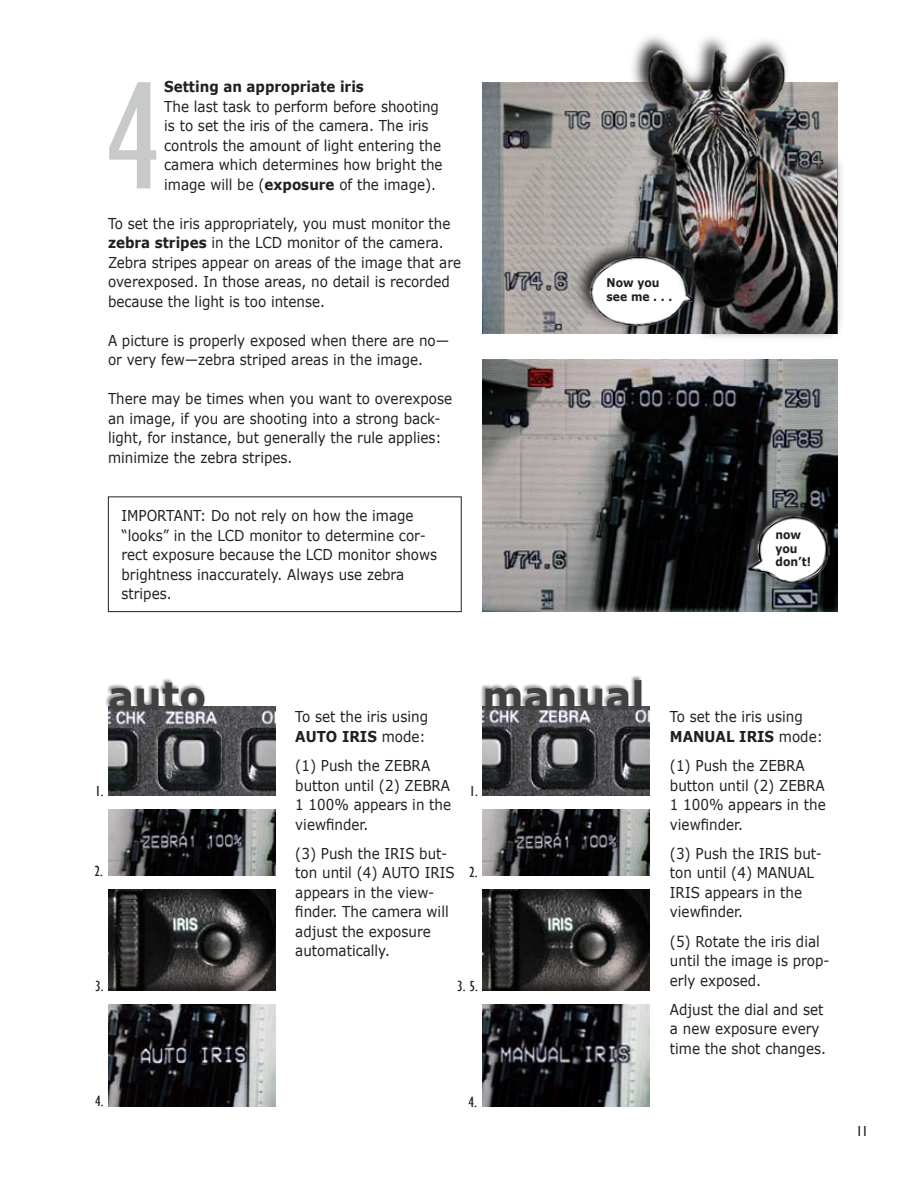
<style>
.page{position:relative;width:918px;height:1188px;background:#fff}
.page>*{position:absolute;margin:0;border:0;box-sizing:border-box;transform-origin:0 0}
.t1{font:condensed 157.5px "Gill Sans";color:#c7c9cb}
.t2{font:700 39px "Verdana";color:#414142}
.t3{font:15px/19.5px "Verdana";color:#231f20;scale:.9 1}
.t4{font:700 15px "Verdana";color:#231f20;scale:.9 1}
.t5{font:condensed 15px "Gill Sans";color:#231f20;scale:1.05 1}
.t6{font:700 12px/13.5px "Verdana";color:#231f20;scale:.9 1}
.s1{font-weight:700}
</style>
<div class="page">
<img style="left:483px;top:82px;width:145px;height:252px">
<img style="left:483px;top:360px;width:355px;height:251px">
<img style="left:108px;top:706px;width:167px;height:90px">
<img style="left:108px;top:810px;width:167px;height:66px">
<img style="left:108px;top:890px;width:167px;height:101px">
<img style="left:108px;top:1005px;width:167px;height:102px">
<img style="left:483px;top:706px;width:167px;height:90px">
<img style="left:483px;top:810px;width:167px;height:66px">
<img style="left:483px;top:890px;width:167px;height:101px">
<img style="left:483px;top:1005px;width:167px;height:102px">
<div style="left:108px;top:496px;width:354px;height:116px;border:1px solid #231f20"></div>
<div style="left:104px;top:678px;width:102px;height:34px;background:#231f20;opacity:.5"></div>
<div style="left:480px;top:675px;width:163px;height:37px;background:#231f20;opacity:.5"></div>
<svg style="left:572px;top:238px;width:56px;height:95px;background:#a39f9c"></svg>
<img style="left:590px;top:256px;width:38px;height:70px">
<svg style="left:731px;top:497px;width:105px;height:94px;background:#222426"></svg>
<img style="left:748px;top:514px;width:82px;height:69px">
<svg style="left:628px;top:48px;width:214px;height:290px"></svg>
<img style="left:638px;top:36px;width:199px;height:298px">
<h1 class="t1" style="left:105px;top:44px;width:59px">4</h1>
<p class="t4" style="left:164px;top:77px;width:223px">Setting an appropriate iris</p>
<p class="t3" style="left:164px;top:96px;width:311px">The last task to perform before shooting is to set the iris of the camera. The iris controls the amount of light entering the camera which determines how bright the image will be (<span class="s1">exposure</span> of the image).</p>
<p class="t3" style="left:108px;top:213px;width:394px">To set the iris appropriately, you must monitor the <span class="s1">zebra stripes</span> in the LCD monitor of the camera.<br>Zebra stripes appear on areas of the image that are overexposed. In those areas, no detail is recorded because the light is too intense.</p>
<p class="t3" style="left:108px;top:330px;width:381px">A picture is properly exposed when there are no— or very few—zebra striped areas in the image.</p>
<p class="t3" style="left:108px;top:389px;width:384px">There may be times when you want to overexpose an image, if you are shooting into a strong back&shy;light, for instance, but generally the rule applies: minimize the zebra stripes.</p>
<p class="t3" style="left:122px;top:506px;width:352px">IMPORTANT: Do not rely on how the image “looks” in the LCD monitor to determine cor&shy;rect exposure because the LCD monitor shows brightness inaccurately. Always use zebra stripes.</p>
<p class="t6" style="left:607px;top:276px;width:75px">Now you see me . . .</p>
<p class="t6" style="left:776px;top:528px;width:41px">now you don’t!</p>
<h2 class="t2" style="left:108px;top:671px;width:100px">auto</h2>
<h2 class="t2" style="left:483px;top:671px;width:164px">manual</h2>
<p class="t3" style="left:295px;top:707px;width:149px">To set the iris using<br><span class="s1">AUTO IRIS</span> mode:</p>
<p class="t3" style="left:295px;top:756px;width:175px">(1) Push the ZEBRA button until (2) ZEBRA<br>1 100% appears in the viewfinder.</p>
<p class="t3" style="left:295px;top:843px;width:179px">(3) Push the IRIS but&shy;ton until (4) AUTO IRIS appears in the view&shy;finder. The camera will adjust the exposure automatically.</p>
<p class="t5" style="left:95px;top:782px;width:10px">1.</p>
<p class="t5" style="left:470px;top:782px;width:10px">1.</p>
<p class="t5" style="left:94px;top:862px;width:10px">2.</p>
<p class="t5" style="left:469px;top:863px;width:10px">2.</p>
<p class="t5" style="left:95px;top:977px;width:10px">3.</p>
<p class="t5" style="left:95px;top:1092px;width:10px">4.</p>
<p class="t5" style="left:457px;top:978px;width:21px">3. 5.</p>
<p class="t5" style="left:468px;top:1093px;width:10px">4.</p>
<p class="t3" style="left:670px;top:707px;width:171px">To set the iris using<br><span class="s1">MANUAL IRIS</span> mode:</p>
<p class="t3" style="left:670px;top:756px;width:175px">(1) Push the ZEBRA button until (2) ZEBRA<br>1 100% appears in the viewfinder.</p>
<p class="t3" style="left:670px;top:843px;width:171px">(3) Push the IRIS but&shy;ton until (4) MANUAL<br>IRIS appears in the viewfinder.</p>
<p class="t3" style="left:670px;top:931px;width:179px">(5) Rotate the iris dial until the image is prop&shy;erly exposed.</p>
<p class="t3" style="left:670px;top:999px;width:175px">Adjust the dial and set a new exposure every time the shot changes.</p>
<p class="t5" style="left:856px;top:1123px;width:12px">11</p>
</div>
